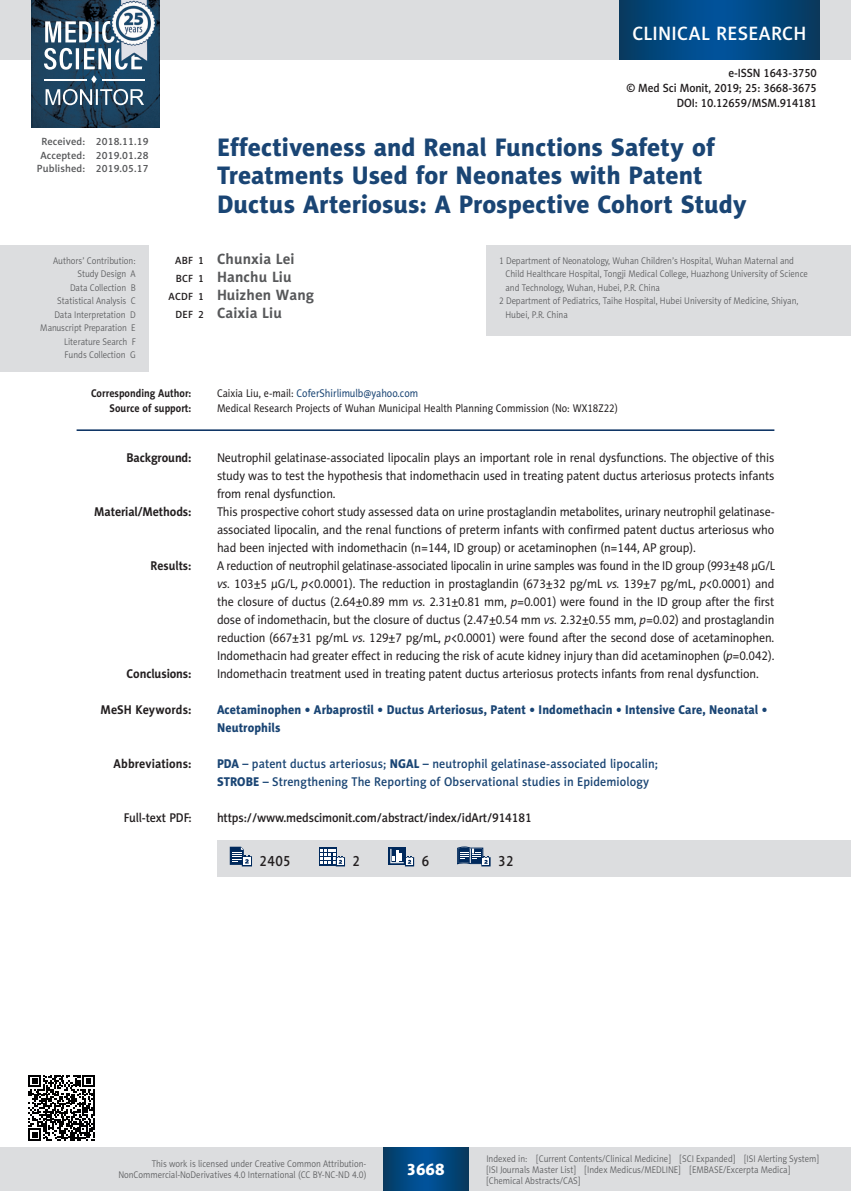
<style>
.page{position:relative;width:851px;height:1191px;background:#fff}
.page>*{position:absolute;margin:0;border:0;box-sizing:border-box;transform-origin:0 0}
.MSM_Tytul{font:25.5px/28.5px "Naomi Sans EFN Heavy";color:#1a4574}
.t1{font:19.5px "Naomi Sans EFN Medium";letter-spacing:.015em;color:#fff}
.t2{font:16.5px "Naomi Sans EFN Heavy";color:#fff}
.MSM_Autorzy{font:700 15px "Naomi Sans EFN";letter-spacing:.01em;color:#57585a}
.MSM_dane{font:15px "Naomi Sans EFN Medium";letter-spacing:.03em;color:#231f20;scale:.9 1}
.MSM_Summary_body{font:12.75px/18px "Naomi Sans EFN";letter-spacing:-.01em;color:#231f20;text-align:justify;scale:.95 1}
.MSM_Summary_body-2{font:12.75px/18px "Naomi Sans EFN";letter-spacing:-.01em;color:#231f20;text-align:justify;scale:.93 1}
.MSM_keywords{font:12.75px/18px "Naomi Sans EFN Medium";letter-spacing:.005em;color:#1a4574;scale:.95 1}
.MSM_keywords-2{font:12.75px/18px "Naomi Sans EFN Heavy";letter-spacing:.005em;color:#1a4574;scale:.95 1}
.MSM_full_text_pdf{font:12.75px "Naomi Sans EFN Medium";letter-spacing:-.01em;color:#231f20;scale:.95 1}
.MSM_Summary_body-3{font:700 12.75px "Naomi Sans EFN";letter-spacing:-.01em;color:#231f20;scale:.95 1}
.MSM_keywords-3{font:700 12.75px "Naomi Sans EFN";letter-spacing:.005em;color:#231f20;scale:.95 1}
.MSM_Summary_body-4{font:700 12.75px "Naomi Sans EFN";letter-spacing:-.01em;color:#231f20;scale:.93 1}
.MSM_full_text_pdf-2{font:12px "Naomi Sans EFN Medium";letter-spacing:-.01em;color:#231f20;scale:.95 1}
.MSM_Support{font:11.25px "Naomi Sans EFN";color:#231f20;scale:.9 1}
.MSM_Adres{font:11.25px "Naomi Sans EFN";color:#1a4574;scale:.9 1}
.MSM_Adres-2{font:700 11.25px "Naomi Sans EFN";color:#231f20;scale:.9 1}
.MSM_Support-2{font:700 11.25px "Naomi Sans EFN";color:#231f20;scale:.9 1}
.t3{font:10.5px "Naomi Sans EFN Medium";letter-spacing:.01em;color:#57585a}
.MSM_Afiliacja{font:9.75px/13.5px "Naomi Sans EFN Light";color:#57585a;scale:.9 1}
.MSM_pagina_sygnatura{font:9.75px/11.2px "Naomi Sans EFN Light";color:#57585a;text-align:right;scale:.9 1}
.s1{font-family:"Naomi Sans EFN Medium";font-weight:400;font-size:10.5px;color:#231f20}
.s2{color:#231f20}
.s3{font-style:italic}
.s4{font-family:"Naomi Sans EFN Heavy"}
</style>
<div class="page">
<div style="left:217px;top:840px;width:633px;height:36px;background:#dcdddf"></div>
<svg style="left:230px;top:846px;width:22px;height:20px"></svg>
<div style="left:319px;top:847px;width:17px;height:18px;background:#00295c"></div>
<svg style="left:320px;top:848px;width:25px;height:18px"></svg>
<div style="left:388px;top:847px;width:18px;height:18px;background:#00295c"></div>
<svg style="left:390px;top:849px;width:24px;height:17px"></svg>
<svg style="left:457px;top:846px;width:33px;height:20px"></svg>
<hr style="left:77px;top:429px;width:697px;height:2px;background:#00295c">
<div style="left:0;top:246px;width:148px;height:126px;background:#dcdddf"></div>
<div style="left:486px;top:246px;width:364px;height:90px;background:#dcdddf"></div>
<svg style="left:28px;top:1075px;width:67px;height:66px"></svg>
<hr style="left:850px;top:0;width:1px;height:60px;background:#dcdddf">
<div style="left:0;top:1148px;width:850px;height:43px;background:#dcdddf"></div>
<svg style="left:383px;top:1147px;width:85px;height:43px;background:#02477e"></svg>
<div style="left:0;top:0;width:850px;height:60px;background:#dcdddf"></div>
<svg style="left:619px;top:0;width:200px;height:60px;background:#02477e"></svg>
<img style="left:32px;top:0;width:127px;height:128px">
<img style="left:44px;top:21px;width:100px;height:49px">
<img style="left:45px;top:79px;width:41px;height:1px">
<img style="left:103px;top:79px;width:41px;height:1px">
<svg style="left:91px;top:75px;width:6px;height:8px"></svg>
<img style="left:46px;top:89px;width:98px;height:16px">
<h2 class="t1" style="left:632px;top:22px;width:175px">CLINICAL RESEARCH</h2>
<p class="t3" style="left:41px;top:136px;width:109px">Received: 2018.11.19</p>
<p class="t3" style="left:40px;top:149px;width:110px">Accepted: 2019.01.28</p>
<p class="t3" style="left:37px;top:163px;width:113px">Published: 2019.05.17</p>
<p class="MSM_Afiliacja" style="left:53px;top:254px;width:93px">Authors’ Contribution:</p>
<p class="MSM_Afiliacja" style="left:77px;top:267px;width:66px">Study Design A</p>
<p class="MSM_Afiliacja" style="left:70px;top:281px;width:74px">Data Collection B</p>
<p class="MSM_Afiliacja" style="left:57px;top:294px;width:89px">Statistical Analysis C</p>
<p class="MSM_Afiliacja" style="left:54px;top:308px;width:92px">Data Interpretation D</p>
<p class="MSM_Afiliacja" style="left:40px;top:321px;width:107px">Manuscript Preparation E</p>
<p class="MSM_Afiliacja" style="left:64px;top:335px;width:81px">Literature Search F</p>
<p class="MSM_Afiliacja" style="left:65px;top:348px;width:80px">Funds Collection G</p>
<p class="MSM_full_text_pdf-2" style="left:728px;top:66px;width:95px">e-ISSN 1643-3750</p>
<p class="MSM_full_text_pdf-2" style="left:626px;top:81px;width:202px">© Med Sci Monit, 2019; 25: 3668-3675</p>
<p class="MSM_full_text_pdf-2" style="left:676px;top:96px;width:149px">DOI: 10.12659/MSM.914181</p>
<p class="MSM_Tytul" style="left:217px;top:132px;width:531px">Effectiveness and Renal Functions Safety of<br>Treatments Used for Neonates with Patent<br>Ductus Arteriosus: A Prospective Cohort Study</p>
<p class="MSM_Autorzy" style="left:175px;top:250px;width:121px"><span class="s1">ABF 1</span> Chunxia Lei</p>
<p class="MSM_Autorzy" style="left:176px;top:268px;width:117px"><span class="s1">BCF 1</span> Hanchu Liu</p>
<p class="MSM_Autorzy" style="left:169px;top:286px;width:147px"><span class="s1">ACDF 1</span> Huizhen Wang</p>
<p class="MSM_Autorzy" style="left:176px;top:304px;width:108px"><span class="s1">DEF 2</span> Caixia Liu</p>
<p class="MSM_Afiliacja" style="left:505px;top:254px;width:337px;text-indent:-6px">1 Department of Neonatology, Wuhan Children’s Hospital, Wuhan Maternal and<br>Child Healthcare Hospital, Tongji Medical College, Huazhong University of Science and Technology, Wuhan, Hubei, P.R. China</p>
<p class="MSM_Afiliacja" style="left:505px;top:294px;width:327px;text-indent:-6px">2 Department of Pediatrics, Taihe Hospital, Hubei University of Medicine, Shiyan,<br>Hubei, P.R. China</p>
<p class="MSM_Adres-2" style="left:91px;top:386px;width:113px">Corresponding Author:</p>
<p class="MSM_Adres" style="left:217px;top:386px;width:225px"><span class="s2">Caixia Liu, e-mail:</span> CoferShirlimulb@yahoo.com</p>
<p class="MSM_Support-2" style="left:110px;top:402px;width:92px">Source of support:</p>
<p class="MSM_Support" style="left:217px;top:402px;width:447px">Medical Research Projects of Wuhan Municipal Health Planning Commission (No: WX18Z22)</p>
<p class="MSM_Summary_body-3" style="left:126px;top:450px;width:70px">Background:</p>
<p class="MSM_Summary_body" style="left:217px;top:449px;width:588px">Neutrophil gelatinase-associated lipocalin plays an important role in renal dysfunctions. The objective of this study was to test the hypothesis that indomethacin used in treating patent ductus arteriosus protects infants from renal dysfunction.</p>
<p class="MSM_Summary_body-3" style="left:94px;top:504px;width:104px">Material/Methods:</p>
<p class="MSM_Summary_body" style="left:217px;top:503px;width:588px">This prospective cohort study assessed data on urine prostaglandin metabolites, urinary neutrophil gelatinase&shy;associated lipocalin, and the renal functions of preterm infants with confirmed patent ductus arteriosus who had been injected with indomethacin (n=144, ID group) or acetaminophen (n=144, AP group).</p>
<p class="MSM_Summary_body-4" style="left:150px;top:558px;width:46px">Results:</p>
<p class="MSM_Summary_body-2" style="left:217px;top:557px;width:601px">A reduction of neutrophil gelatinase-associated lipocalin in urine samples was found in the ID group (993±48 µG/L <span class="s3">vs.</span> 103±5 µG/L<span class="s3">, p</span>&lt;0.0001). The reduction in prostaglandin (673±32 pg/mL <span class="s3">vs.</span> 139±7 pg/mL, <span class="s3">p</span>&lt;0.0001) and the closure of ductus (2.64±0.89 mm <span class="s3">vs.</span> 2.31±0.81 mm, <span class="s3">p</span>=0.001) were found in the ID group after the first dose of indomethacin, but the closure of ductus (2.47±0.54 mm <span class="s3">vs.</span> 2.32±0.55 mm, <span class="s3">p</span>=0.02) and prostaglandin reduction (667±31 pg/mL <span class="s3">vs.</span> 129±7 pg/mL, <span class="s3">p</span>&lt;0.0001) were found after the second dose of acetaminophen.<br>Indomethacin had greater effect in reducing the risk of acute kidney injury than did acetaminophen (<span class="s3">p</span>=0.042).</p>
<p class="MSM_Summary_body-3" style="left:127px;top:666px;width:70px">Conclusions:</p>
<p class="MSM_Summary_body" style="left:217px;top:665px;width:571px">Indomethacin treatment used in treating patent ductus arteriosus protects infants from renal dysfunction.</p>
<p class="MSM_keywords-3" style="left:100px;top:702px;width:97px">MeSH Keywords:</p>
<p class="MSM_keywords-2" style="left:217px;top:700px;width:581px">Acetaminophen • Arbaprostil • Ductus Arteriosus, Patent • Indomethacin • Intensive Care, Neonatal •<br>Neutrophils</p>
<p class="MSM_keywords-3" style="left:114px;top:756px;width:83px">Abbreviations:</p>
<p class="MSM_keywords" style="left:217px;top:754px;width:466px"><span class="s4">PDA</span> – patent ductus arteriosus; <span class="s4">NGAL</span> – neutrophil gelatinase-associated lipocalin;<br><span class="s4">STROBE</span> – Strengthening The Reporting of Observational studies in Epidemiology</p>
<p class="MSM_full_text_pdf" style="left:124px;top:810px;width:73px">Full-text PDF:</p>
<p class="MSM_full_text_pdf" style="left:217px;top:810px;width:333px">https://www.medscimonit.com/abstract/index/idArt/914181</p>
<p class="MSM_dane" style="left:259px;top:852px;width:36px">2405</p>
<p class="MSM_dane" style="left:352px;top:852px;width:10px">2</p>
<p class="MSM_dane" style="left:421px;top:852px;width:10px">6</p>
<p class="MSM_dane" style="left:498px;top:852px;width:19px">32</p>
<p class="MSM_pagina_sygnatura" style="left:118px;top:1158px;width:277px">This work is licensed under Creative Common Attribution-<br>NonCommercial-NoDerivatives 4.0 International (CC BY-NC-ND 4.0)</p>
<p class="t2" style="left:406px;top:1159px;width:40px">3668</p>
<p class="MSM_Afiliacja" style="left:486px;top:1152px;width:371px;line-height:11.2px">Indexed in: [Current Contents/Clinical Medicine] [SCI Expanded] [ISI Alerting System] [ISI Journals Master List] [Index Medicus/MEDLINE] [EMBASE/Excerpta Medica] [Chemical Abstracts/CAS]</p>
</div>
